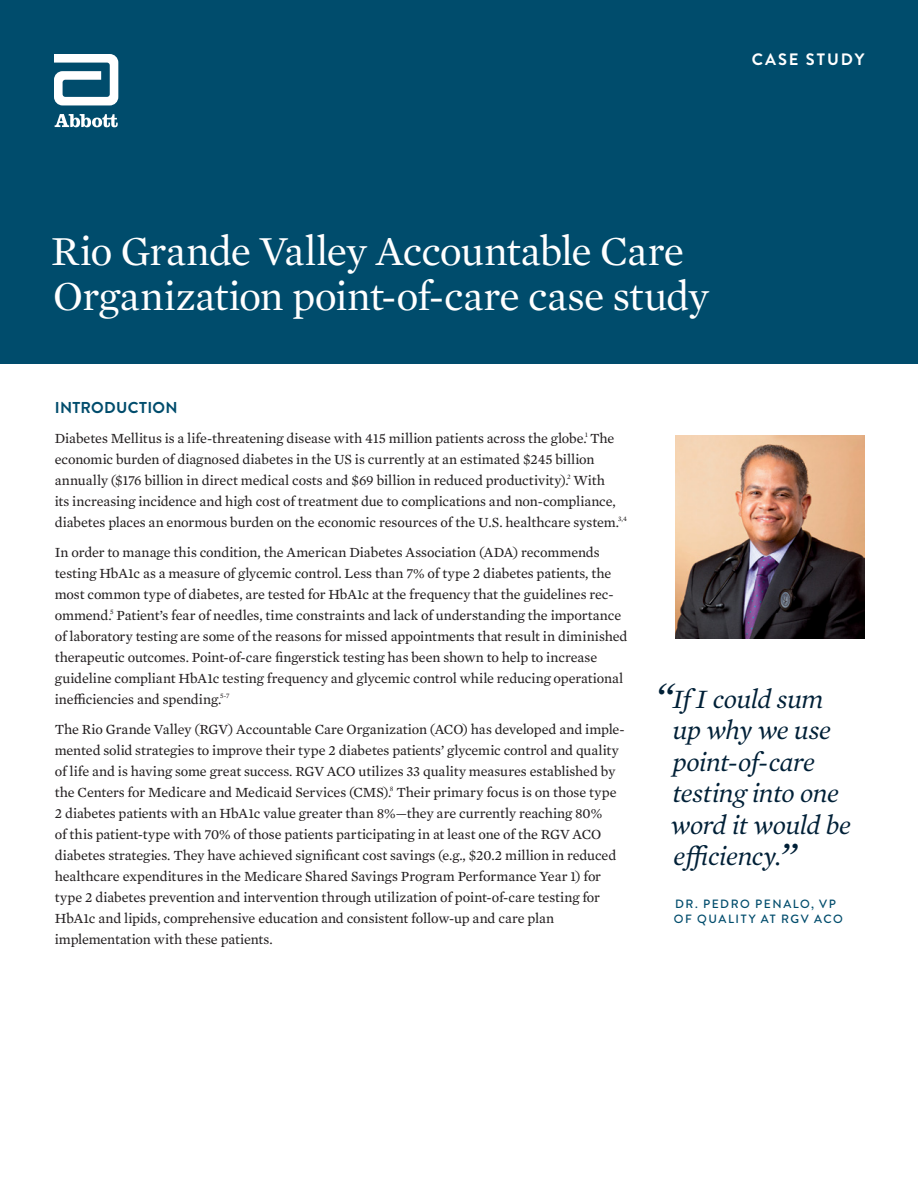
<style>
.page{position:relative;width:918px;height:1188px;background:#fff}
.page>*{position:absolute;margin:0;border:0;box-sizing:border-box;transform-origin:0 0}
.Front_Cover_Title{font:42px/45px "Mercury Text G1";letter-spacing:-.02em;color:#fff}
.Quote_21_25{font:italic 27px/31.5px "Mercury Text G1";letter-spacing:-.02em;color:#002037}
.Descriptor_13_16{font:700 16.5px "Brandon Grotesque";letter-spacing:.12em;color:#fff}
.Body_Subhead_12_15{font:700 15.75px "Brandon Grotesque";letter-spacing:.02em;color:#004c6c}
.Body_Text_11_16{font:14.25px/21px "Mercury Text G2";letter-spacing:-.005em;color:#231f20}
.Quote_Attribution_8{font:500 12px/15px "Brandon Grotesque";letter-spacing:.13em;color:#004c6c}
.s1{font-size:42px}
.s2{font-size:40.5px}
</style>
<div class="page">
<img style="left:675px;top:436px;width:190px;height:203px">
<div style="left:0;top:0;width:918px;height:364px;background:#004c6c"></div>
<svg style="left:54px;top:54px;width:64px;height:51px"></svg>
<svg style="left:55px;top:114px;width:63px;height:13px"></svg>
<p class="Descriptor_13_16" style="left:752px;top:48px;width:114px">CASE STUDY</p>
<p class="Front_Cover_Title" style="left:51px;top:226px;width:660px">Rio Grande Valley Accountable Care<br>Organization point-of-care case study</p>
<p class="Body_Subhead_12_15" style="left:55px;top:396px;width:124px">INTRODUCTION</p>
<p class="Body_Text_11_16" style="left:55px;top:427px;width:574px">Diabetes Mellitus is a life-threatening disease with 415 million patients across the globe.<sup>1</sup> The economic burden of diagnosed diabetes in the US is currently at an estimated $245 billion annually ($176 billion in direct medical costs and $69 billion in reduced productivity).<sup>2</sup> With<br>its increasing incidence and high cost of treatment due to complications and non-compliance, diabetes places an enormous burden on the economic resources of the U.S. healthcare system.<sup>3,4</sup></p>
<p class="Body_Text_11_16" style="left:55px;top:541px;width:574px">In order to manage this condition, the American Diabetes Association (ADA) recommends testing HbA1c as a measure of glycemic control. Less than 7% of type 2 diabetes patients, the most common type of diabetes, are tested for HbA1c at the frequency that the guidelines rec&shy;ommend.<sup>5</sup> Patient’s fear of needles, time constraints and lack of understanding the importance of laboratory testing are some of the reasons for missed appointments that result in diminished therapeutic outcomes. Point-of-care fingerstick testing has been shown to help to increase guideline compliant HbA1c testing frequency and glycemic control while reducing operational inefficiencies and spending.<sup>5-7</sup></p>
<p class="Body_Text_11_16" style="left:55px;top:718px;width:572px">The Rio Grande Valley (RGV) Accountable Care Organization (ACO) has developed and imple&shy;mented solid strategies to improve their type 2 diabetes patients’ glycemic control and quality of life and is having some great success. RGV ACO utilizes 33 quality measures established by the Centers for Medicare and Medicaid Services (CMS).<sup>8</sup> Their primary focus is on those type 2 diabetes patients with an HbA1c value greater than 8%—they are currently reaching 80%<br>of this patient-type with 70% of those patients participating in at least one of the RGV ACO diabetes strategies. They have achieved significant cost savings (e.g., $20.2 million in reduced healthcare expenditures in the Medicare Shared Savings Program Performance Year 1) for type 2 diabetes prevention and intervention through utilization of point-of-care testing for HbA1c and lipids, comprehensive education and consistent follow-up and care plan implementation with these patients.</p>
<p class="Quote_21_25" style="left:671px;top:682px;width:182px;text-indent:-15px"><span class="s1">“</span>If I could sum up why we use point-of-care testing into one word it would be efficiency.<span class="s2">”</span></p>
<p class="Quote_Attribution_8" style="left:674px;top:896px;width:170px">DR. PEDRO PENALO, VP<br>OF QUALITY AT RGV ACO</p>
</div>
